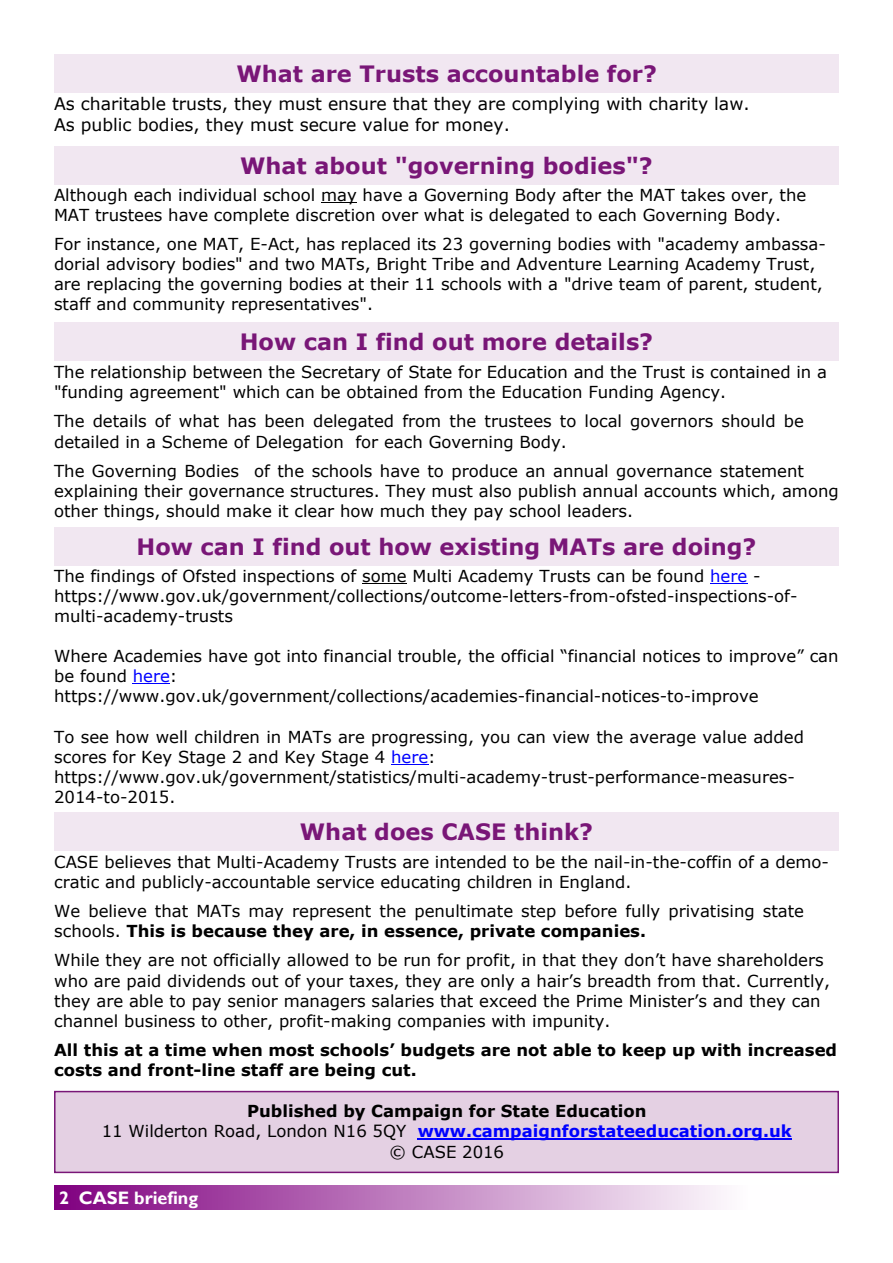
<style>
.page{position:relative;width:893px;height:1263px;background:#fff}
.page>*{position:absolute;margin:0;border:0;box-sizing:border-box;transform-origin:0 0}
.t1{font:700 22.5px "Verdana";color:#791677}
.t2{font:700 18px "Gill Sans";color:#fff}
.t3{font:17.25px/21px "Verdana";color:#000}
.t4{font:16.5px/20.1px "Verdana";color:#000}
.t5{font:700 16.5px/20.1px "Verdana";color:#000}
.s1{color:#00f}
.s2{font-weight:700}
.s3{font-weight:700;color:#00f}
</style>
<div class="page">
<div style="left:54px;top:1185px;width:785px;height:24px;background:linear-gradient(to right,#810381,#fff)"></div>
<div style="left:55px;top:1091px;width:783px;height:81px;background:#e4d0e3"></div>
<div style="left:54px;top:1091px;width:785px;height:82px;border:2px solid #791677"></div>
<hr style="left:418px;top:1138px;width:374px;height:1px;background:#00f">
<div style="left:54px;top:54px;width:785px;height:38px;background:#f1e7f1"></div>
<div style="left:54px;top:146px;width:785px;height:38px;background:#f1e7f1"></div>
<div style="left:54px;top:322px;width:785px;height:38px;background:#f1e7f1"></div>
<hr style="left:321px;top:202px;width:36px;height:1px;background:#000">
<div style="left:54px;top:527px;width:785px;height:38px;background:#f1e7f1"></div>
<hr style="left:362px;top:583px;width:45px;height:1px;background:#000">
<hr style="left:710px;top:583px;width:37px;height:1px;background:#00f">
<hr style="left:133px;top:683px;width:37px;height:1px;background:#00f">
<hr style="left:391px;top:763px;width:37px;height:1px;background:#00f">
<div style="left:54px;top:812px;width:785px;height:38px;background:#f1e7f1"></div>
<h1 class="t1" style="left:236px;top:65px;width:422px">What are Trusts accountable for?</h1>
<p class="t3" style="left:54px;top:94px;width:697px">As charitable trusts, they must ensure that they are complying with charity law.<br>As public bodies, they must secure value for money.</p>
<h1 class="t1" style="left:240px;top:157px;width:414px">What about "governing bodies"?</h1>
<p class="t4" style="left:54px;top:186px;width:754px">Although each individual school may have a Governing Body after the MAT takes over, the<br>MAT trustees have complete discretion over what is delegated to each Governing Body.</p>
<p class="t4" style="left:54px;top:235px;width:773px">For instance, one MAT, E-Act, has replaced its 23 governing bodies with "academy ambassa&shy;dorial advisory bodies" and two MATs, Bright Tribe and Adventure Learning Academy Trust, are replacing the governing bodies at their 11 schools with a "drive team of parent, student, staff and community representatives".</p>
<h1 class="t1" style="left:240px;top:333px;width:415px">How can I find out more details?</h1>
<p class="t4" style="left:54px;top:364px;width:774px">The relationship between the Secretary of State for Education and the Trust is contained in a "funding agreement" which can be obtained from the Education Funding Agency.</p>
<p class="t4" style="left:54px;top:413px;width:751px">The details of what has been delegated from the trustees to local governors should be detailed in a Scheme of Delegation for each Governing Body.</p>
<p class="t4" style="left:54px;top:462px;width:786px">The Governing Bodies of the schools have to produce an annual governance statement explaining their governance structures. They must also publish annual accounts which, among other things, should make it clear how much they pay school leaders.</p>
<h1 class="t1" style="left:137px;top:538px;width:621px">How can I find out how existing MATs are doing?</h1>
<p class="t4" style="left:54px;top:567px;width:745px">The findings of Ofsted inspections of some Multi Academy Trusts can be found <span class="s1">here</span> - https://www.gov.uk/government/collections/outcome-letters-from-ofsted-inspections-of&shy;multi-academy-trusts</p>
<p class="t4" style="left:54px;top:648px;width:786px">Where Academies have got into financial trouble, the official “financial notices to improve” can be found <span class="s1">here</span>: https://www.gov.uk/government/collections/academies-financial-notices-to-improve</p>
<p class="t4" style="left:54px;top:728px;width:751px">To see how well children in MATs are progressing, you can view the average value added scores for Key Stage 2 and Key Stage 4 <span class="s1">here</span>: https://www.gov.uk/government/statistics/multi-academy-trust-performance-measures-2014-to-2015.</p>
<h1 class="t1" style="left:300px;top:823px;width:295px">What does CASE think?</h1>
<p class="t4" style="left:54px;top:853px;width:776px">CASE believes that Multi-Academy Trusts are intended to be the nail-in-the-coffin of a demo&shy;cratic and publicly-accountable service educating children in England.</p>
<p class="t4" style="left:54px;top:903px;width:751px">We believe that MATs may represent the penultimate step before fully privatising state schools. <span class="s2">This is because they are, in essence, private companies.</span></p>
<p class="t4" style="left:54px;top:952px;width:778px">While they are not officially allowed to be run for profit, in that they don’t have shareholders who are paid dividends out of your taxes, they are only a hair’s breadth from that. Currently, they are able to pay senior managers salaries that exceed the Prime Minister’s and they can channel business to other, profit-making companies with impunity.</p>
<p class="t5" style="left:54px;top:1041px;width:784px">All this at a time when most schools’ budgets are not able to keep up with increased costs and front-line staff are being cut.</p>
<p class="t4" style="left:102px;top:1102px;width:692px;line-height:20.7px;text-align:center"><span class="s2">Published by Campaign for State Education<br></span>11 Wilderton Road, London N16 5QY <span class="s3">www.campaignforstateeducation.org.uk </span>© CASE 2016</p>
<p class="t2" style="left:59px;top:1191px;width:141px">2 CASE briefing</p>
</div>
